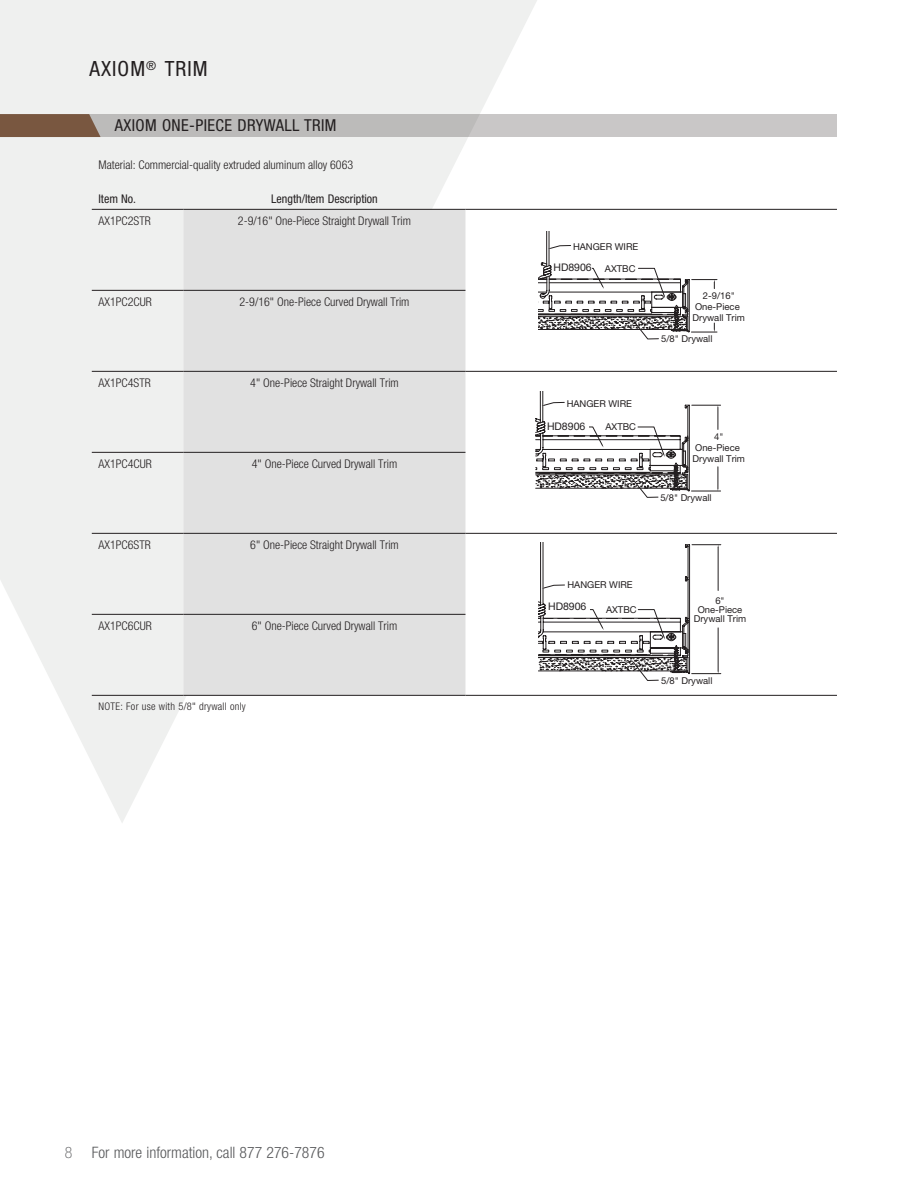
<style>
.page{position:relative;width:918px;height:1188px;background:#fff}
.page>*{position:absolute;margin:0;border:0;box-sizing:border-box;transform-origin:0 0}
.t1{font:condensed 21px "Helvetica Neue LT Std";letter-spacing:.05em;color:#231f20}
.t2{font:condensed 16.5px "Helvetica Neue LT Std";letter-spacing:.025em;color:#231f20}
.t3{font:300 condensed 15.75px "Helvetica Neue LT Std";color:#57585a}
.t4{font:100 condensed 15.75px "Helvetica Neue LT Std";color:#57585a}
.t5{font:300 condensed 12px "Helvetica Neue LT Std";color:#231f20}
.t6{font:condensed 12px "Helvetica Neue LT Std";color:#231f20}
.Heads{font:300 condensed 10.5px "Helvetica Neue LT Std";letter-spacing:.025em;color:#231f20}
.Photo_Caption{font:10.5px "Helvetica Neue LT Std";color:#231f20}
.t7{font:9.45px/10.8px "Helvetica Neue LT Std";color:#231f20;text-align:center}
</style>
<div class="page">
<svg style="left:0;top:0;width:544px;height:823px;fill:#eff0ef"></svg>
<svg style="left:101px;top:114px;width:736px;height:23px;background:#c2c0c0"></svg>
<svg style="left:0;top:114px;width:101px;height:23px;background:#7d5d47"></svg>
<div style="left:184px;top:210px;width:281px;height:485px;background:#e1e1e1"></div>
<hr style="left:92px;top:209px;width:92px;height:1px;background:#231f20">
<hr style="left:184px;top:209px;width:281px;height:1px;background:#231f20">
<hr style="left:465px;top:209px;width:372px;height:1px;background:#231f20">
<hr style="left:92px;top:290px;width:92px;height:1px;background:#231f20">
<hr style="left:184px;top:290px;width:281px;height:1px;background:#231f20">
<hr style="left:92px;top:371px;width:92px;height:1px;background:#231f20">
<hr style="left:184px;top:371px;width:281px;height:1px;background:#231f20">
<hr style="left:465px;top:371px;width:372px;height:1px;background:#231f20">
<hr style="left:92px;top:452px;width:92px;height:1px;background:#231f20">
<hr style="left:184px;top:452px;width:281px;height:1px;background:#231f20">
<hr style="left:92px;top:533px;width:92px;height:1px;background:#231f20">
<hr style="left:184px;top:533px;width:281px;height:1px;background:#231f20">
<hr style="left:465px;top:533px;width:372px;height:1px;background:#231f20">
<hr style="left:92px;top:614px;width:92px;height:1px;background:#231f20">
<hr style="left:184px;top:614px;width:281px;height:1px;background:#231f20">
<hr style="left:465px;top:695px;width:372px;height:1px;background:#231f20">
<hr style="left:92px;top:695px;width:92px;height:1px;background:#231f20">
<hr style="left:184px;top:695px;width:281px;height:1px;background:#231f20">
<svg style="left:538px;top:231px;width:179px;height:108px"></svg>
<svg style="left:535px;top:391px;width:186px;height:107px"></svg>
<svg style="left:538px;top:543px;width:183px;height:138px"></svg>
<div style="left:548px;top:602px;width:41px;height:12px;background:#fff"></div>
<div style="left:547px;top:422px;width:41px;height:11px;background:#fff"></div>
<div style="left:554px;top:264px;width:38px;height:11px;background:#fff"></div>
<p class="t1" style="left:90px;top:57px;width:119px">AXIOM<sup>®</sup> TRIM</p>
<p class="t2" style="left:115px;top:116px;width:223px">AXIOM ONE-PIECE DRYWALL TRIM</p>
<p class="t5" style="left:99px;top:158px;width:256px">Material: Commercial-quality extruded aluminum alloy 6063</p>
<p class="t6" style="left:99px;top:191px;width:39px">Item No.</p>
<p class="t6" style="left:271px;top:191px;width:108px">Length/Item Description</p>
<p class="t5" style="left:99px;top:214px;width:54px">AX1PC2STR</p>
<p class="t5" style="left:238px;top:214px;width:175px">2-9/16" One-Piece Straight Drywall Trim</p>
<p class="t5" style="left:99px;top:295px;width:55px">AX1PC2CUR</p>
<p class="t5" style="left:240px;top:295px;width:172px">2-9/16" One-Piece Curved Drywall Trim</p>
<p class="t5" style="left:99px;top:376px;width:54px">AX1PC4STR</p>
<p class="t5" style="left:250px;top:376px;width:150px">4" One-Piece Straight Drywall Trim</p>
<p class="t5" style="left:99px;top:457px;width:55px">AX1PC4CUR</p>
<p class="t5" style="left:252px;top:457px;width:147px">4" One-Piece Curved Drywall Trim</p>
<p class="t5" style="left:99px;top:538px;width:54px">AX1PC6STR</p>
<p class="t5" style="left:250px;top:538px;width:150px">6" One-Piece Straight Drywall Trim</p>
<p class="t5" style="left:99px;top:619px;width:55px">AX1PC6CUR</p>
<p class="t5" style="left:252px;top:619px;width:147px">6" One-Piece Curved Drywall Trim</p>
<p class="Heads" style="left:99px;top:700px;width:149px">NOTE: For use with 5/8" drywall only</p>
<p class="t7" style="left:573px;top:241px;width:67px">HANGER WIRE</p>
<p class="Photo_Caption" style="left:554px;top:261px;width:40px">HD8906</p>
<p class="t7" style="left:555px;top:263px;width:21px">DGS</p>
<p class="t7" style="left:605px;top:263px;width:32px">AXTBC</p>
<p class="t7" style="left:567px;top:398px;width:67px">HANGER WIRE</p>
<p class="Photo_Caption" style="left:547px;top:420px;width:40px">HD8906</p>
<p class="t7" style="left:554px;top:421px;width:21px">DGS</p>
<p class="t7" style="left:606px;top:421px;width:32px">AXTBC</p>
<p class="t7" style="left:693px;top:290px;width:54px">2-9/16"<br>One-Piece<br>Drywall Trim</p>
<p class="t7" style="left:661px;top:333px;width:53px">5/8" Drywall</p>
<p class="t7" style="left:693px;top:432px;width:54px">4"<br>One-Piece<br>Drywall Trim</p>
<p class="t7" style="left:660px;top:492px;width:53px">5/8" Drywall</p>
<p class="t7" style="left:567px;top:579px;width:67px">HANGER WIRE</p>
<p class="Photo_Caption" style="left:548px;top:600px;width:40px">HD8906</p>
<p class="t7" style="left:555px;top:604px;width:21px">DGS</p>
<p class="t7" style="left:606px;top:604px;width:32px">AXTBC</p>
<p class="t7" style="left:694px;top:596px;width:54px;line-height:9px">6"<br>One-Piece<br>Drywall Trim</p>
<p class="t7" style="left:661px;top:675px;width:53px">5/8" Drywall</p>
<p class="t4" style="left:65px;top:1144px;width:9px">8</p>
<p class="t3" style="left:92px;top:1144px;width:234px">For more information, call 877 276-7876</p>
</div>
